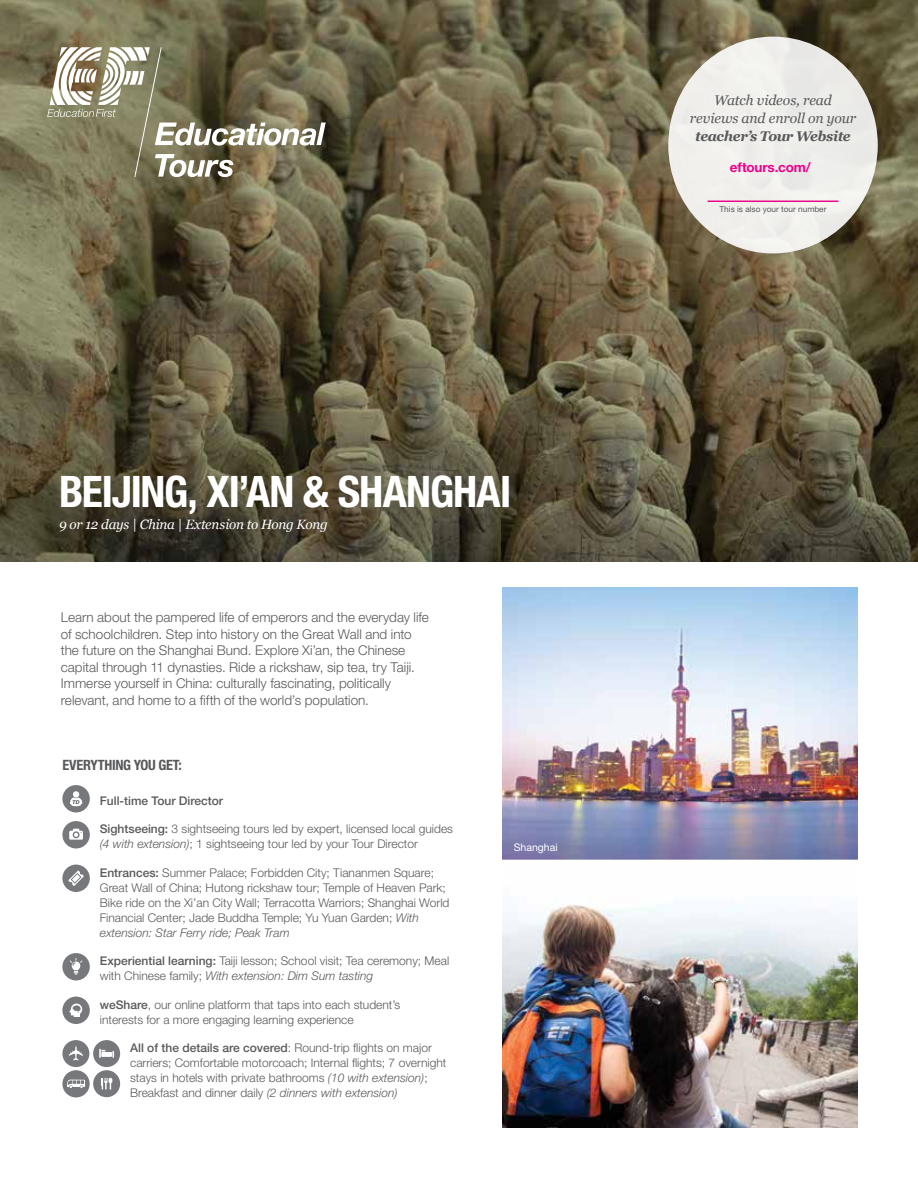
<style>
.page{position:relative;width:918px;height:1188px;background:#fff}
.page>*{position:absolute;margin:0;border:0;box-sizing:border-box;transform-origin:0 0}
.t1{font:700 condensed 43.5px "Helvetica Neue LT Std";letter-spacing:-.025em;color:#fff}
.t2{font:700 condensed 14.25px "Helvetica Neue LT Std";letter-spacing:-.02em;color:#58595b}
.t3{font:italic 13.95px/18px "Georgia";letter-spacing:-.01em;color:#58595b;text-align:center}
.t4{font:italic 700 13.95px "Georgia";letter-spacing:-.03em;color:#58595b}
.t5{font:300 13.5px/16.5px "Helvetica Neue LT Std";color:#58595b}
.t6{font:italic 13.5px "Georgia";letter-spacing:-.02em;color:#fff}
.t7{font:700 13.5px "Helvetica Neue LT Std";letter-spacing:-.015em;color:#ec008c}
.t8{font:300 12px/15px "Helvetica Neue LT Std";color:#58595b}
.t9{font:500 12px "Helvetica Neue LT Std";color:#58595b}
.t10{font:10.5px "Helvetica Neue LT Std";color:#fff}
.t11{font:8.25px "Helvetica Neue LT Std";color:#58595b}
.s1{font-weight:500}
.s2{font-style:italic}
</style>
<div class="page">
<img style="left:0;top:0;width:918px;height:561px">
<svg style="left:47px;top:47px;width:279px;height:131px;background:#878267"></svg>
<div style="left:668px;top:37px;width:210px;height:216px;background:#f0efec;border-radius:50%"></div>
<hr style="left:708px;top:201px;width:130px;height:1px;background:#ec008c">
<img style="left:503px;top:588px;width:355px;height:539px">
<div style="left:480px;top:860px;width:404px;height:6px;background:#fff"></div>
<svg style="left:62px;top:785px;width:28px;height:27px"></svg>
<svg style="left:62px;top:821px;width:28px;height:27px"></svg>
<svg style="left:62px;top:865px;width:28px;height:27px"></svg>
<svg style="left:62px;top:953px;width:28px;height:27px"></svg>
<svg style="left:62px;top:997px;width:28px;height:27px"></svg>
<svg style="left:62px;top:1040px;width:58px;height:57px"></svg>
<h1 class="t1" style="left:59px;top:465px;width:454px">BEIJING, XI’AN &amp; SHANGHAI</h1>
<p class="t6" style="left:59px;top:516px;width:270px">9 or 12 days | China | Extension to Hong Kong</p>
<p class="t5" style="left:61px;top:609px;width:370px">Learn about the pampered life of emperors and the everyday life of schoolchildren. Step into history on the Great Wall and into the future on the Shanghai Bund. Explore Xi’an, the Chinese capital through 11 dynasties. Ride a rickshaw, sip tea, try Taiji.<br>Immerse yourself in China: culturally fascinating, politically relevant, and home to a fifth of the world’s population.</p>
<p class="t2" style="left:62px;top:757px;width:121px">EVERYTHING YOU GET:</p>
<p class="t9" style="left:100px;top:794px;width:125px">Full-time Tour Director</p>
<p class="t8" style="left:100px;top:821px;width:355px"><span class="s1">Sightseeing:</span> 3 sightseeing tours led by expert, licensed local guides <span class="s2">(4 with extension)</span>; 1 sightseeing tour led by your Tour Director</p>
<p class="t8" style="left:100px;top:865px;width:351px"><span class="s1">Entrances:</span> Summer Palace; Forbidden City; Tiananmen Square; Great Wall of China; Hutong rickshaw tour; Temple of Heaven Park; Bike ride on the Xi’an City Wall; Terracotta Warriors; Shanghai World Financial Center; Jade Buddha Temple; Yu Yuan Garden; <span class="s2">With extension: Star Ferry ride; Peak Tram</span></p>
<p class="t8" style="left:100px;top:953px;width:351px"><span class="s1">Experiential learning:</span> Taiji lesson; School visit; Tea ceremony; Meal with Chinese family; <span class="s2">With extension: Dim Sum tasting</span></p>
<p class="t8" style="left:100px;top:997px;width:302px"><span class="s1">weShare</span>, our online platform that taps into each student’s interests for a more engaging learning experience</p>
<p class="t8" style="left:130px;top:1040px;width:318px"><span class="s1">All of the details are covered</span>: Round-trip flights on major carriers; Comfortable motorcoach; Internal flights; 7 overnight stays in hotels with private bathrooms <span class="s2">(10 with extension)</span>; Breakfast and dinner daily <span class="s2">(2 dinners with extension)</span></p>
<p class="t10" style="left:514px;top:841px;width:45px">Shanghai</p>
<p class="t3" style="left:690px;top:91px;width:168px">Watch videos, read reviews and enroll on your</p>
<p class="t4" style="left:695px;top:126px;width:157px">teacher’s Tour Website</p>
<p class="t7" style="left:730px;top:159px;width:82px">eftours.com/</p>
<p class="t11" style="left:720px;top:204px;width:108px">This is also your tour number</p>
</div>
